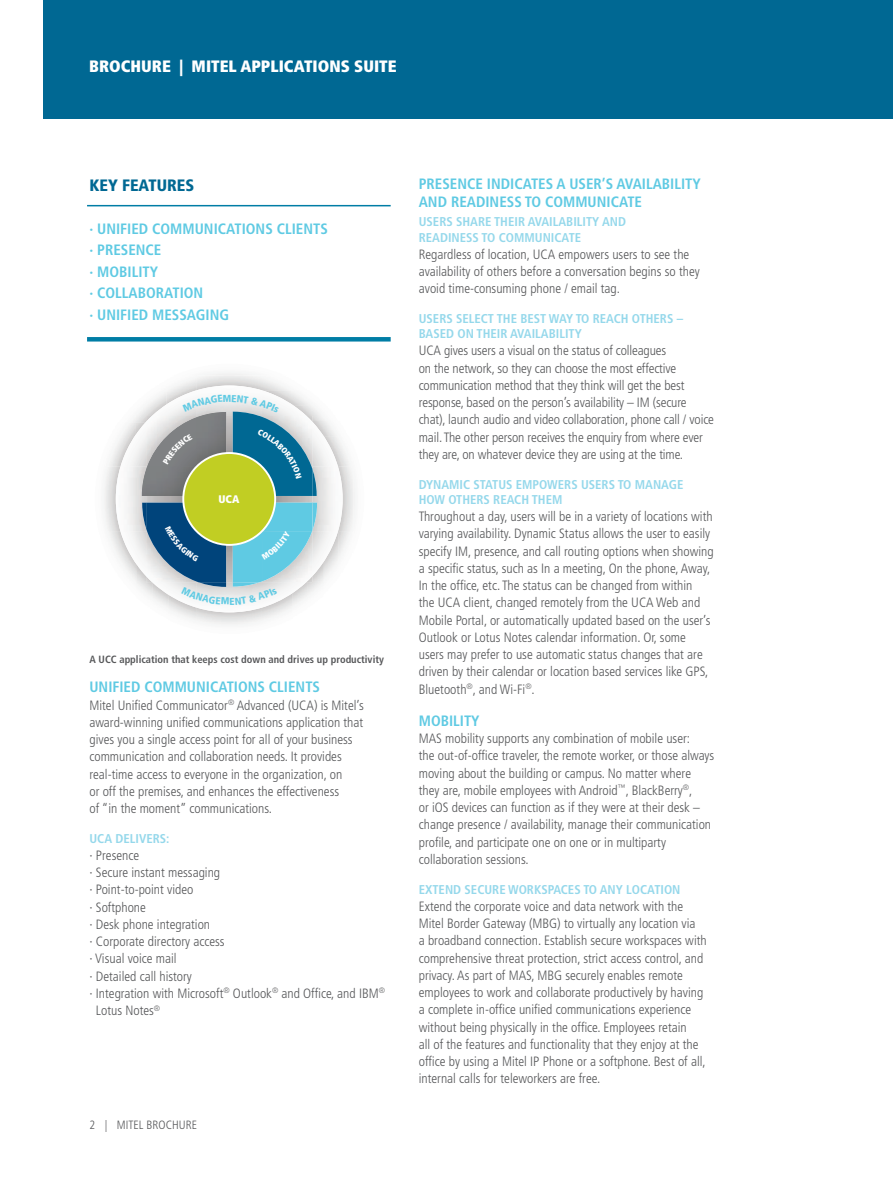
<style>
.page{position:relative;width:893px;height:1188px;background:#fff}
.page>*{position:absolute;margin:0;border:0;box-sizing:border-box;transform-origin:0 0}
.t1{font:900 condensed 16.5px "Frutiger";color:#fff}
.t2{font:900 condensed 16.5px "Frutiger";color:#006893}
.t3{font:700 condensed 15px/21.5px "Frutiger";color:#5fcae3}
.t4{font:300 condensed 13.5px/17.2px "Frutiger";color:#57585a}
.t5{font:700 condensed 12.75px "Frutiger";color:#95d8eb}
.t6{font:300 condensed 12px "Frutiger";color:#57585a}
.t7{font:900 condensed 10.95px "Frutiger";color:#fff}
.t8{font:700 condensed 10.5px "Frutiger";color:#57585a}
</style>
<div class="page">
<div style="left:44px;top:0;width:849px;height:119px;background:#006893"></div>
<img style="left:105px;top:469px;width:1px;height:53px">
<img style="left:120px;top:390px;width:77px;height:77px">
<img style="left:262px;top:532px;width:76px;height:76px">
<img style="left:121px;top:532px;width:76px;height:76px">
<img style="left:106px;top:467px;width:10px;height:65px">
<img style="left:116px;top:467px;width:20px;height:65px">
<img style="left:197px;top:605px;width:65px;height:7px">
<img style="left:262px;top:390px;width:76px;height:77px">
<img style="left:197px;top:386px;width:65px;height:5px">
<img style="left:317px;top:467px;width:26px;height:65px">
<hr style="left:87px;top:205px;width:304px;height:1px;background:#007da5">
<div style="left:87px;top:337px;width:304px;height:5px;background:#007da5"></div>
<svg style="left:136px;top:395px;width:181px;height:210px;background:#93b3a4"></svg>
<p class="t1" style="left:89px;top:56px;width:307px">BROCHURE | MITEL APPLICATIONS SU ITE</p>
<p class="t2" style="left:89px;top:175px;width:106px">KEY FEATURES</p>
<p class="t3" style="left:89px;top:218px;width:25px">· UNIFIED</p>
<p class="t3" style="left:152px;top:218px;width:18px">COMMUNICATIONS</p>
<p class="t3" style="left:277px;top:218px;width:17px">CLIENTS</p>
<p class="t3" style="left:89px;top:239px;width:28px">· PRESENCE · MOBILITY · COLLABORATION · UNIFIED</p>
<p class="t3" style="left:152px;top:304px;width:22px">MESSAGING</p>
<p class="t7" style="left:218px;top:493px;width:23px">UCA</p>
<p class="t8" style="left:89px;top:653px;width:296px">A UCC APPLICATION THAT KEEPS COST DOWN AND DRIVES UP PRODUCTIVITY</p>
<p class="t3" style="left:89px;top:676px;width:17px">UNIFIED</p>
<p class="t3" style="left:144px;top:676px;width:18px">COMMUNICATIONS</p>
<p class="t3" style="left:269px;top:676px;width:17px">CLIENTS</p>
<p class="t4" style="left:89px;top:696px;width:276px">Mitel Unified Communicator<sup>®</sup> Advanced (UCA) is Mitel’s award-winning unified communications application that gives you a single access point for all of your business communication and collaboration needs. It provides real-time access to everyone in the organization, on<br>or off the premises, and enhances the effectiveness<br>of “in the moment” communications.</p>
<p class="t5" style="left:89px;top:831px;width:34px">UCA DELIVERS</p>
<p class="t5" style="left:166px;top:831px;width:5px">:</p>
<p class="t4" style="left:89px;top:847px;width:51px">· Presence</p>
<p class="t4" style="left:89px;top:864px;width:132px">· Secure instant messaging</p>
<p class="t4" style="left:89px;top:881px;width:106px">· Point-to-point video</p>
<p class="t4" style="left:89px;top:899px;width:58px">· Softphone</p>
<p class="t4" style="left:89px;top:916px;width:122px">· Desk phone integration</p>
<p class="t4" style="left:89px;top:933px;width:137px">· Corporate directory access</p>
<p class="t4" style="left:89px;top:950px;width:89px">· Visual voice mail</p>
<p class="t4" style="left:89px;top:968px;width:104px">· Detailed call history</p>
<p class="t4" style="left:89px;top:985px;width:297px">· Integration with Microsoft<sup>®</sup> Outlook<sup>®</sup> and Office, and IBM<sup>®</sup></p>
<p class="t4" style="left:96px;top:1002px;width:66px">Lotus Notes<sup>®</sup></p>
<p class="t6" style="left:89px;top:1118px;width:109px">2 | MITEL BROCHURE</p>
<p class="t3" style="left:419px;top:174px;width:17px">PRESENCE</p>
<p class="t3" style="left:487px;top:174px;width:13px">INDICATES</p>
<p class="t3" style="left:556px;top:174px;width:77px">A USER’S AVAILABILITY</p>
<p class="t3" style="left:419px;top:192px;width:11px">AND</p>
<p class="t3" style="left:451px;top:192px;width:17px">READINESS</p>
<p class="t3" style="left:525px;top:192px;width:39px">TO COMMUNICATE</p>
<p class="t5" style="left:419px;top:214px;width:16px">USERS</p>
<p class="t5" style="left:456px;top:214px;width:8px">SHARE</p>
<p class="t5" style="left:494px;top:214px;width:8px">THEIR</p>
<p class="t5" style="left:528px;top:214px;width:7px">AVAILABILITY</p>
<p class="t5" style="left:602px;top:214px;width:9px">AND</p>
<p class="t5" style="left:419px;top:230px;width:8px">READINESSTOCOMMUNICATE</p>
<p class="t4" style="left:419px;top:246px;width:283px">Regardless of location, UCA empowers users to see the availability of others before a conversation begins so they avoid time-consuming phone / email tag.</p>
<p class="t5" style="left:419px;top:311px;width:16px">USERS</p>
<p class="t5" style="left:456px;top:311px;width:8px">SELECT</p>
<p class="t5" style="left:497px;top:311px;width:8px">THE</p>
<p class="t5" style="left:520px;top:311px;width:8px">BEST</p>
<p class="t5" style="left:549px;top:311px;width:9px">WAY</p>
<p class="t5" style="left:576px;top:311px;width:25px">TO REACH</p>
<p class="t5" style="left:632px;top:311px;width:8px">OTHERS</p>
<p class="t5" style="left:677px;top:311px;width:8px">–</p>
<p class="t5" style="left:419px;top:326px;width:8px">BASED</p>
<p class="t5" style="left:457px;top:326px;width:27px">ON THEIR</p>
<p class="t5" style="left:510px;top:326px;width:7px">AVAILABILITY</p>
<p class="t4" style="left:419px;top:342px;width:297px">UCA gives users a visual on the status of colleagues<br>on the network, so they can choose the most effective communication method that they think will get the best response, based on the person’s availability – IM (secure chat), launch audio and video collaboration, phone call / voice mail. The other person receives the enquiry from where ever they are, on whatever device they are using at the time.</p>
<p class="t5" style="left:419px;top:477px;width:16px">DYNAMIC</p>
<p class="t5" style="left:474px;top:477px;width:14px">STATUS</p>
<p class="t5" style="left:516px;top:477px;width:9px">EMPOWERS</p>
<p class="t5" style="left:581px;top:477px;width:8px">USERS</p>
<p class="t5" style="left:618px;top:477px;width:26px">TO MANAGE</p>
<p class="t5" style="left:419px;top:492px;width:8px">HOWOTHERS</p>
<p class="t5" style="left:493px;top:492px;width:8px">REACH</p>
<p class="t5" style="left:532px;top:492px;width:9px">THEM</p>
<p class="t4" style="left:419px;top:508px;width:296px">Throughout a day, users will be in a variety of locations with varying availability. Dynamic Status allows the user to easily specify IM, presence, and call routing options when showing a specific status, such as In a meeting, On the phone, Away, In the office, etc. The status can be changed from within<br>the UCA client, changed remotely from the UCA Web and Mobile Portal, or automatically updated based on the user’s Outlook or Lotus Notes calendar information. Or, some users may prefer to use automatic status changes that are driven by their calendar or location based services like GPS, Bluetooth<sup>®</sup>, and Wi-Fi<sup>®</sup>.</p>
<p class="t3" style="left:419px;top:710px;width:21px">MOBILITY</p>
<p class="t4" style="left:419px;top:730px;width:297px">MAS mobility supports any combination of mobile user:<br>the out-of-office traveler, the remote worker, or those always moving about the building or campus. No matter where they are, mobile employees with Android<sup>™</sup>, BlackBerry<sup>®</sup>,<br>or iOS devices can function as if they were at their desk – change presence / availability, manage their communication profile, and participate one on one or in multiparty collaboration sessions.</p>
<p class="t5" style="left:419px;top:882px;width:22px">EXTEND</p>
<p class="t5" style="left:465px;top:882px;width:8px">SECURE</p>
<p class="t5" style="left:508px;top:882px;width:10px">WOR</p>
<p class="t5" style="left:534px;top:882px;width:15px">KSPACES</p>
<p class="t5" style="left:583px;top:882px;width:26px">TO ANY</p>
<p class="t5" style="left:626px;top:882px;width:8px">LOCATION</p>
<p class="t4" style="left:419px;top:898px;width:289px">Extend the corporate voice and data network with the Mitel Border Gateway (MBG) to virtually any location via<br>a broadband connection. Establish secure workspaces with comprehensive threat protection, strict access control, and privacy. As part of MAS, MBG securely enables remote employees to work and collaborate productively by having a complete in-office unified communications experience without being physically in the office. Employees retain<br>all of the features and functionality that they enjoy at the office by using a Mitel IP Phone or a softphone. Best of all, internal calls for teleworkers are free.</p>
</div>
